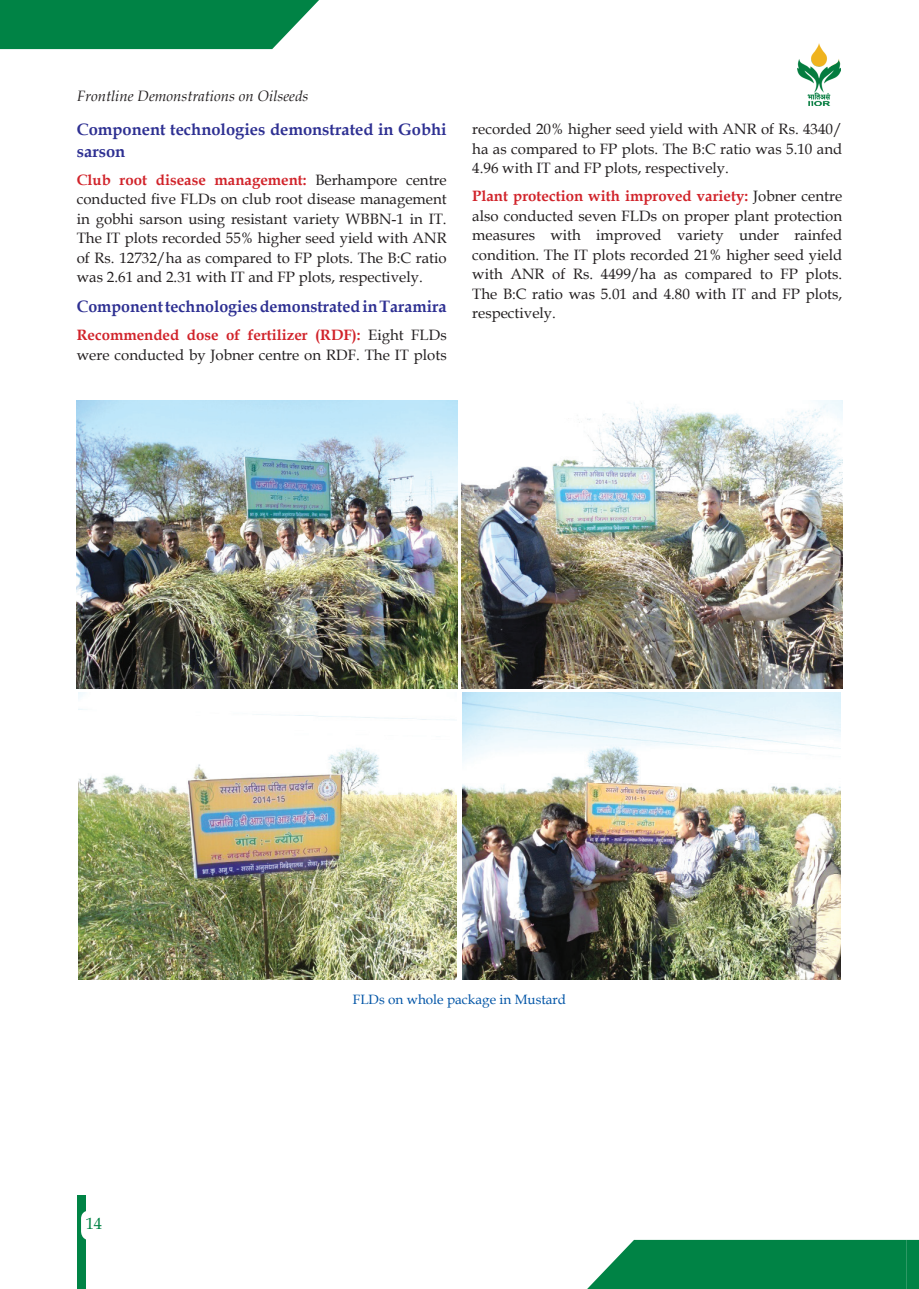
<style>
.page{position:relative;width:919px;height:1289px;background:#fff}
.page>*{position:absolute;margin:0;border:0;box-sizing:border-box;transform-origin:0 0}
.t1{font:700 16.5px/21.5px "Book Antiqua";color:#2e3092}
.t2{font:16.5px "Book Antiqua";color:#008345}
.t3{font:15px/19.5px "Book Antiqua";color:#231f20;text-align:justify}
.t4{font:italic 15px "Book Antiqua";color:#231f20}
.t5{font:13.5px "Book Antiqua";color:#0154a6}
.s1{font-weight:700;color:#d1232a}
</style>
<div class="page">
<img style="left:797px;top:43px;width:43px;height:62px">
<svg style="left:0;top:0;width:319px;height:49px;background:#128c52"></svg>
<svg style="left:588px;top:1239px;width:330px;height:49px;background:#168e55"></svg>
<div style="left:77px;top:1195px;width:9px;height:93px;background:#008345"></div>
<div style="left:81px;top:1210px;width:39px;height:29px;background:#fff;border-radius:9px"></div>
<img style="left:76px;top:401px;width:382px;height:287px">
<img style="left:461px;top:401px;width:381px;height:287px">
<img style="left:78px;top:692px;width:378px;height:287px">
<img style="left:462px;top:692px;width:378px;height:287px">
<p class="t4" style="left:77px;top:85px;width:233px">Frontline Demonstrations on Oilseeds</p>
<p class="t1" style="left:77px;top:119px;width:371px">Component technologies demonstrated in Gobhi sarson</p>
<p class="t3" style="left:77px;top:170px;width:371px"><span class="s1">Club root disease management:</span> Berhampore centre conducted five FLDs on club root disease management in gobhi sarson using resistant variety WBBN-1 in IT.<br>The IT plots recorded 55% higher seed yield with ANR of Rs. 12732/ha as compared to FP plots. The B:C ratio was 2.61 and 2.31 with IT and FP plots, respectively.</p>
<p class="t1" style="left:77px;top:296px;width:371px">Component technologies demonstrated in Taramira</p>
<p class="t3" style="left:77px;top:325px;width:371px"><span class="s1">Recommended dose of fertilizer (RDF):</span> Eight FLDs were conducted by Jobner centre on RDF. The IT plots</p>
<p class="t3" style="left:472px;top:119px;width:371px">recorded 20% higher seed yield with ANR of Rs. 4340/ ha as compared to FP plots. The B:C ratio was 5.10 and 4.96 with IT and FP plots, respectively.</p>
<p class="t3" style="left:472px;top:186px;width:371px"><span class="s1">Plant protection with improved variety:</span> Jobner centre also conducted seven FLDs on proper plant protection measures with improved variety under rainfed condition. The IT plots recorded 21% higher seed yield with ANR of Rs. 4499/ha as compared to FP plots.<br>The B:C ratio was 5.01 and 4.80 with IT and FP plots, respectively.</p>
<p class="t2" style="left:86px;top:1211px;width:18px">14</p>
<p class="t5" style="left:353px;top:990px;width:215px">FLDs on whole package in Mustard</p>
</div>
